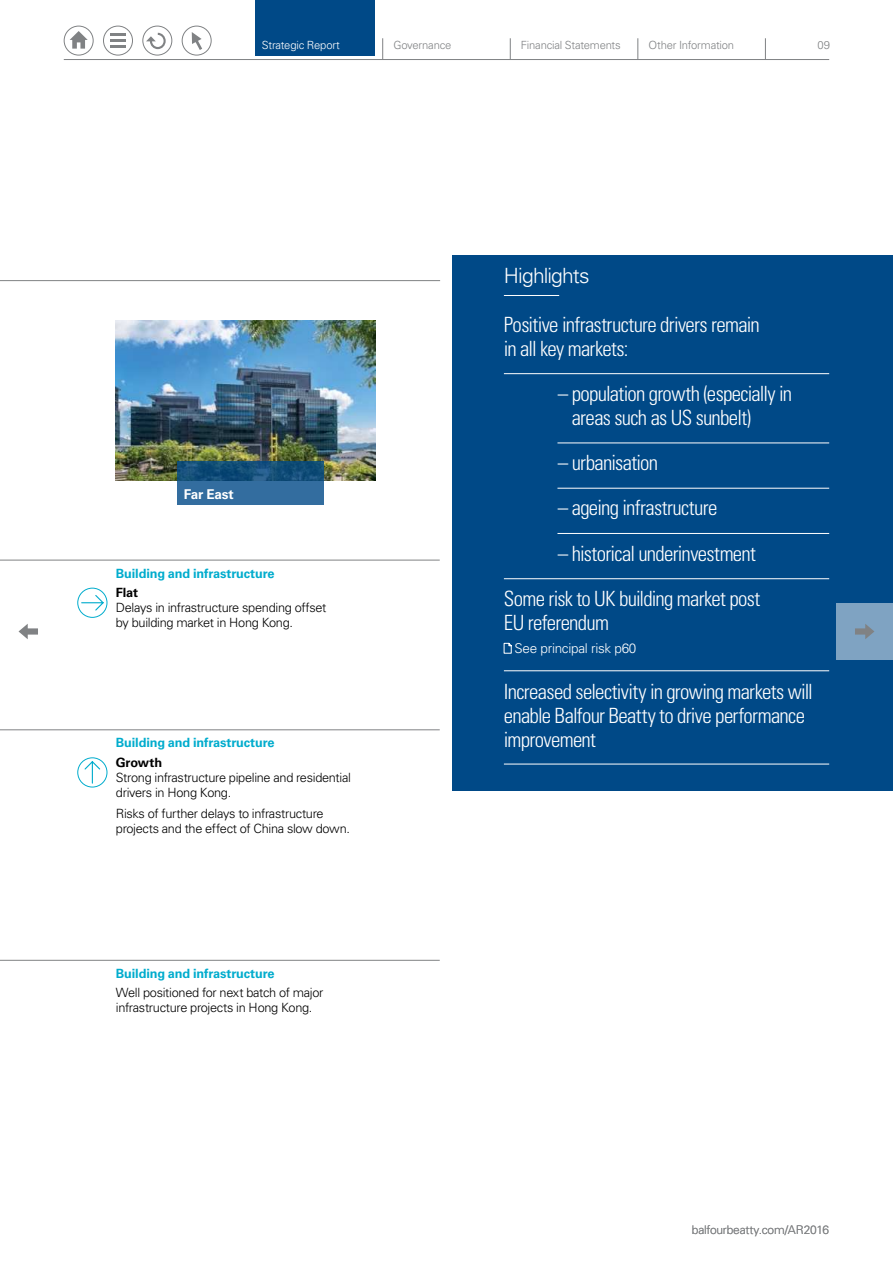
<style>
.page{position:relative;width:893px;height:1263px;background:#fff}
.page>*{position:absolute;margin:0;border:0;box-sizing:border-box;transform-origin:0 0}
.t1{font:300 condensed 21px/24px "Univers LT Std";letter-spacing:-.03em;color:#fff}
.t2{font:300 21px "Univers LT Std";letter-spacing:-.04em;color:#fff}
.t3{font:300 13.5px "Univers LT Std";letter-spacing:-.02em;color:#fff}
.t4{font:700 13.5px "Univers LT Std";letter-spacing:-.015em;color:#fff}
.t5{font:300 12.75px/15px "Univers LT Std";letter-spacing:-.025em;color:#000}
.t6{font:700 12.75px "Univers LT Std";letter-spacing:-.01em;color:#00accd}
.t7{font:700 12.75px "Univers LT Std";letter-spacing:-.01em;color:#000}
.t8{font:300 12px "Univers LT Std";letter-spacing:-.015em;color:#808284}
.t9{font:300 11.25px "Univers LT Std";letter-spacing:-.02em;color:#808284}
.t10{font:300 11.25px "Univers LT Std";letter-spacing:-.015em;color:#fff}
</style>
<div class="page">
<hr style="left:0;top:280px;width:440px;height:1px;background:#808284">
<hr style="left:0;top:560px;width:440px;height:1px;background:#808284">
<hr style="left:0;top:729px;width:440px;height:1px;background:#808284">
<hr style="left:0;top:960px;width:440px;height:1px;background:#808284">
<svg style="left:83px;top:760px;width:18px;height:24px"></svg>
<div style="left:77px;top:757px;width:30px;height:30px;border:1px solid #00accd;border-radius:50%"></div>
<img style="left:116px;top:320px;width:259px;height:161px">
<svg style="left:81px;top:594px;width:24px;height:18px"></svg>
<div style="left:77px;top:588px;width:30px;height:30px;border:1px solid #00accd;border-radius:50%"></div>
<svg style="left:177px;top:461px;width:147px;height:44px;background:#245e8d"></svg>
<div style="left:453px;top:255px;width:440px;height:535px;background:#004987"></div>
<hr style="left:504px;top:373px;width:325px;height:1px;background:#fff">
<hr style="left:557px;top:443px;width:272px;height:1px;background:#fff">
<hr style="left:557px;top:488px;width:272px;height:1px;background:#fff">
<hr style="left:557px;top:533px;width:272px;height:1px;background:#fff">
<hr style="left:504px;top:578px;width:325px;height:1px;background:#fff">
<hr style="left:504px;top:670px;width:325px;height:1px;background:#fff">
<hr style="left:504px;top:764px;width:325px;height:1px;background:#fff">
<hr style="left:504px;top:295px;width:55px;height:1px;background:#fff">
<svg style="left:504px;top:643px;width:8px;height:11px"></svg>
<hr style="left:64px;top:59px;width:765px;height:1px;background:#808284">
<svg style="left:382px;top:38px;width:1px;height:21px"></svg>
<svg style="left:510px;top:38px;width:1px;height:21px"></svg>
<svg style="left:637px;top:38px;width:1px;height:21px"></svg>
<svg style="left:765px;top:38px;width:1px;height:21px"></svg>
<div style="left:64px;top:26px;width:30px;height:29px;border:1px solid #808284;border-radius:50%"></div>
<svg style="left:70px;top:31px;width:18px;height:18px"></svg>
<svg style="left:110px;top:34px;width:16px;height:2px"></svg>
<hr style="left:110px;top:39px;width:16px;height:3px;background:#808284">
<svg style="left:110px;top:45px;width:16px;height:2px"></svg>
<div style="left:103px;top:26px;width:30px;height:29px;border:1px solid #808284;border-radius:50%"></div>
<div style="left:255px;top:0;width:120px;height:55px;background:#004987"></div>
<svg style="left:19px;top:624px;width:19px;height:15px"></svg>
<div style="left:836px;top:603px;width:57px;height:57px;background:#7fa3c2"></div>
<svg style="left:855px;top:624px;width:19px;height:15px"></svg>
<div style="left:142px;top:26px;width:30px;height:29px;border:1px solid #808284;border-radius:50%"></div>
<svg style="left:146px;top:33px;width:20px;height:16px"></svg>
<div style="left:182px;top:26px;width:30px;height:29px;border:1px solid #808284;border-radius:50%"></div>
<svg style="left:192px;top:32px;width:10px;height:18px"></svg>
<p class="t10" style="left:262px;top:41px;width:80px">Strategic Report</p>
<p class="t9" style="left:393px;top:41px;width:60px">Governance</p>
<p class="t9" style="left:521px;top:41px;width:101px">Financial Statements</p>
<p class="t9" style="left:648px;top:41px;width:87px">Other Information</p>
<p class="t9" style="left:817px;top:41px;width:14px">09</p>
<p class="t4" style="left:184px;top:486px;width:52px">Far East</p>
<p class="t6" style="left:116px;top:568px;width:160px">Building and infrastructure</p>
<p class="t7" style="left:116px;top:588px;width:24px">Flat</p>
<p class="t5" style="left:116px;top:601px;width:212px">Delays in infrastructure spending offset by building market in Hong Kong.</p>
<p class="t6" style="left:116px;top:738px;width:160px">Building and infrastructure</p>
<p class="t7" style="left:116px;top:757px;width:48px">Growth</p>
<p class="t5" style="left:116px;top:771px;width:237px">Strong infrastructure pipeline and residential drivers in Hong Kong.</p>
<p class="t5" style="left:116px;top:807px;width:236px">Risks of further delays to infrastructure projects and the effect of China slow down.</p>
<p class="t6" style="left:116px;top:968px;width:160px">Building and infrastructure</p>
<p class="t5" style="left:116px;top:986px;width:209px">Well positioned for next batch of major infrastructure projects in Hong Kong.</p>
<p class="t2" style="left:504px;top:268px;width:87px">Highlights</p>
<p class="t1" style="left:504px;top:314px;width:257px">Positive infrastructure drivers remain in all key markets:</p>
<p class="t1" style="left:572px;top:383px;width:222px;text-indent:-14px">– population growth (especially in areas such as US sunbelt)</p>
<p class="t1" style="left:558px;top:452px;width:102px">– urbanisation</p>
<p class="t1" style="left:558px;top:498px;width:161px">– ageing infrastructure</p>
<p class="t1" style="left:504px;top:532px;width:258px;line-height:45.3px;text-align:right">– historical underinvestment<br>Some risk to UK building market post</p>
<p class="t1" style="left:504px;top:612px;width:107px">EU referendum</p>
<p class="t3" style="left:515px;top:643px;width:123px">See principal risk p60</p>
<p class="t1" style="left:504px;top:681px;width:310px">Increased selectivity in growing markets will enable Balfour Beatty to drive performance improvement</p>
<p class="t8" style="left:692px;top:1226px;width:139px">balfourbeatty.com/AR2016</p>
</div>
